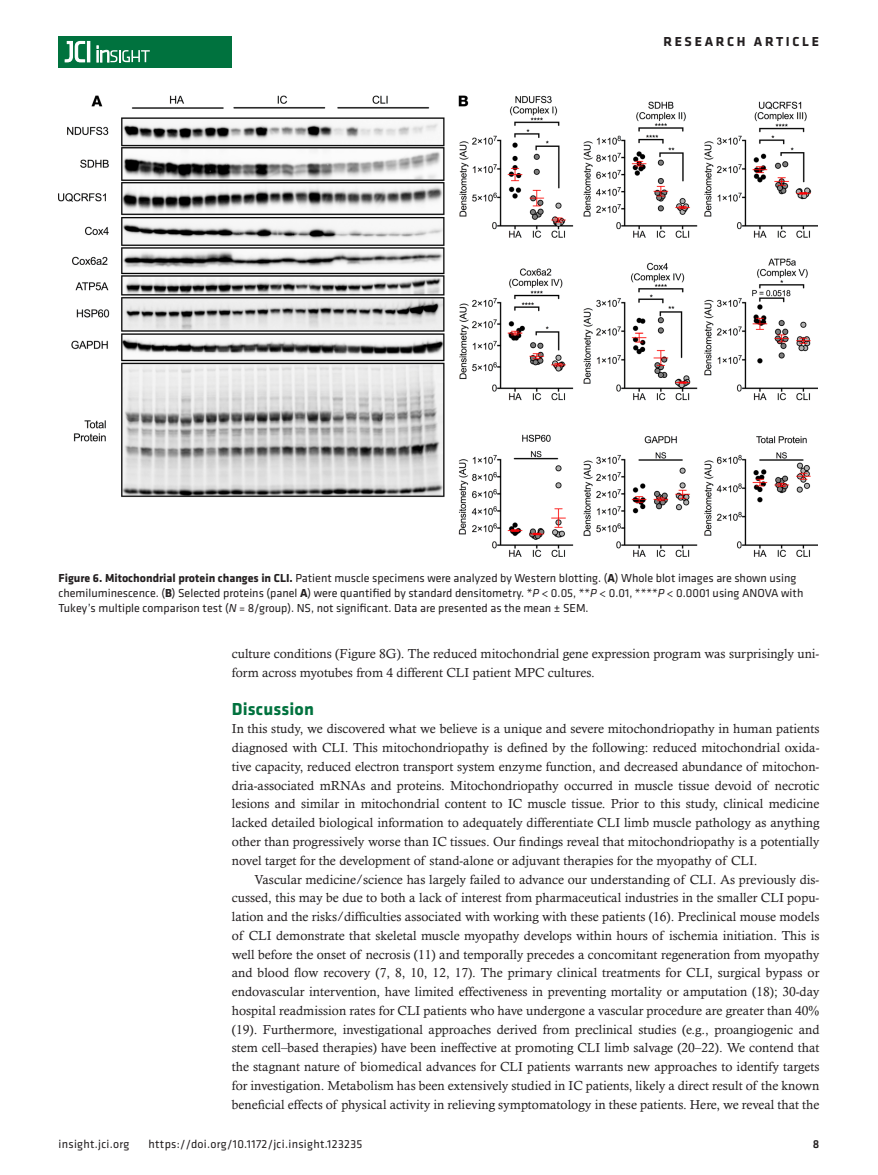
<style>
.page{position:relative;width:878px;height:1175px;background:#fff}
.page>*{position:absolute;margin:0;border:0;box-sizing:border-box;transform-origin:0 0}
.t1{font:700 18px "Klavika";letter-spacing:.01em;color:#00723e}
.t2{font:700 13.5px "Klavika Basic";letter-spacing:.2em;color:#231f20}
.t3{font:13.2px/18.8px "Calisto MT Std";color:#231f20;text-align:justify}
.t4{font:12px/15px "Klavika Basic";color:#231f20}
.t5{font:12px "Klavika Basic";letter-spacing:.025em;color:#231f20}
.t6{font:500 12px "Klavika Basic";color:#231f20}
.s1{font-weight:700}
.s2{font-style:italic}
</style>
<div class="page">
<div style="left:59px;top:36px;width:173px;height:31px;background:#00723e"></div>
<hr style="left:87px;top:41px;width:3px;height:21px;background:#fff">
<svg style="left:64px;top:41px;width:21px;height:22px"></svg>
<svg style="left:97px;top:46px;width:53px;height:16px"></svg>
<img style="left:59px;top:96px;width:758px;height:460px">
<p class="t2" style="left:663px;top:32px;width:157px">RESEARCH ARTICLE</p>
<p class="t4" style="left:59px;top:570px;width:746px"><span class="s1">Figure 6. Mitochondrial protein changes in CLI.</span> Patient muscle specimens were analyzed by Western blotting. (<span class="s1">A</span>) Whole blot images are shown using chemiluminescence. (<span class="s1">B</span>) Selected proteins (panel <span class="s1">A</span>) were quantified by standard densitometry. *<span class="s2">P</span> &lt; 0.05, **<span class="s2">P</span> &lt; 0.01, ****<span class="s2">P</span> &lt; 0.0001 using ANOVA with<br>Tukey’s multiple comparison test (<span class="s2">N</span> = 8/group). NS, not significant. Data are presented as the mean ± SEM.</p>
<p class="t3" style="left:232px;top:644px;width:589px">culture conditions (Figure 8G). The reduced mitochondrial gene expression program was surprisingly uni&shy;form across myotubes from 4 different CLI patient MPC cultures.</p>
<h1 class="t1" style="left:232px;top:695px;width:84px">Discussion</h1>
<p class="t3" style="left:232px;top:719px;width:589px">In this study, we discovered what we believe is a unique and severe mitochondriopathy in human patients diagnosed with CLI. This mitochondriopathy is defined by the following: reduced mitochondrial oxida&shy;tive capacity, reduced electron transport system enzyme function, and decreased abundance of mitochon&shy;dria-associated mRNAs and proteins. Mitochondriopathy occurred in muscle tissue devoid of necrotic lesions and similar in mitochondrial content to IC muscle tissue. Prior to this study, clinical medicine lacked detailed biological information to adequately differentiate CLI limb muscle pathology as anything other than progressively worse than IC tissues. Our findings reveal that mitochondriopathy is a potentially novel target for the development of stand-alone or adjuvant therapies for the myopathy of CLI.</p>
<p class="t3" style="left:232px;top:869px;width:589px;text-indent:22px">Vascular medicine/science has largely failed to advance our understanding of CLI. As previously dis&shy;cussed, this may be due to both a lack of interest from pharmaceutical industries in the smaller CLI popu&shy;lation and the risks/difficulties associated with working with these patients (16). Preclinical mouse models of CLI demonstrate that skeletal muscle myopathy develops within hours of ischemia initiation. This is well before the onset of necrosis (11) and temporally precedes a concomitant regeneration from myopathy and blood flow recovery (7, 8, 10, 12, 17). The primary clinical treatments for CLI, surgical bypass or endovascular intervention, have limited effectiveness in preventing mortality or amputation (18); 30-day hospital readmission rates for CLI patients who have undergone a vascular procedure are greater than 40% (19). Furthermore, investigational approaches derived from preclinical studies (e.g., proangiogenic and stem cell–based therapies) have been ineffective at promoting CLI limb salvage (20–22). We contend that the stagnant nature of biomedical advances for CLI patients warrants new approaches to identify targets for investigation. Metabolism has been extensively studied in IC patients, likely a direct result of the known beneficial effects of physical activity in relieving symptomatology in these patients. Here, we reveal that the</p>
<p class="t5" style="left:58px;top:1135px;width:72px">insight.jci.org</p>
<p class="t5" style="left:148px;top:1135px;width:215px">https://doi.org/10.1172/jci.insight.123235</p>
<p class="t6" style="left:812px;top:1135px;width:8px">8</p>
</div>
